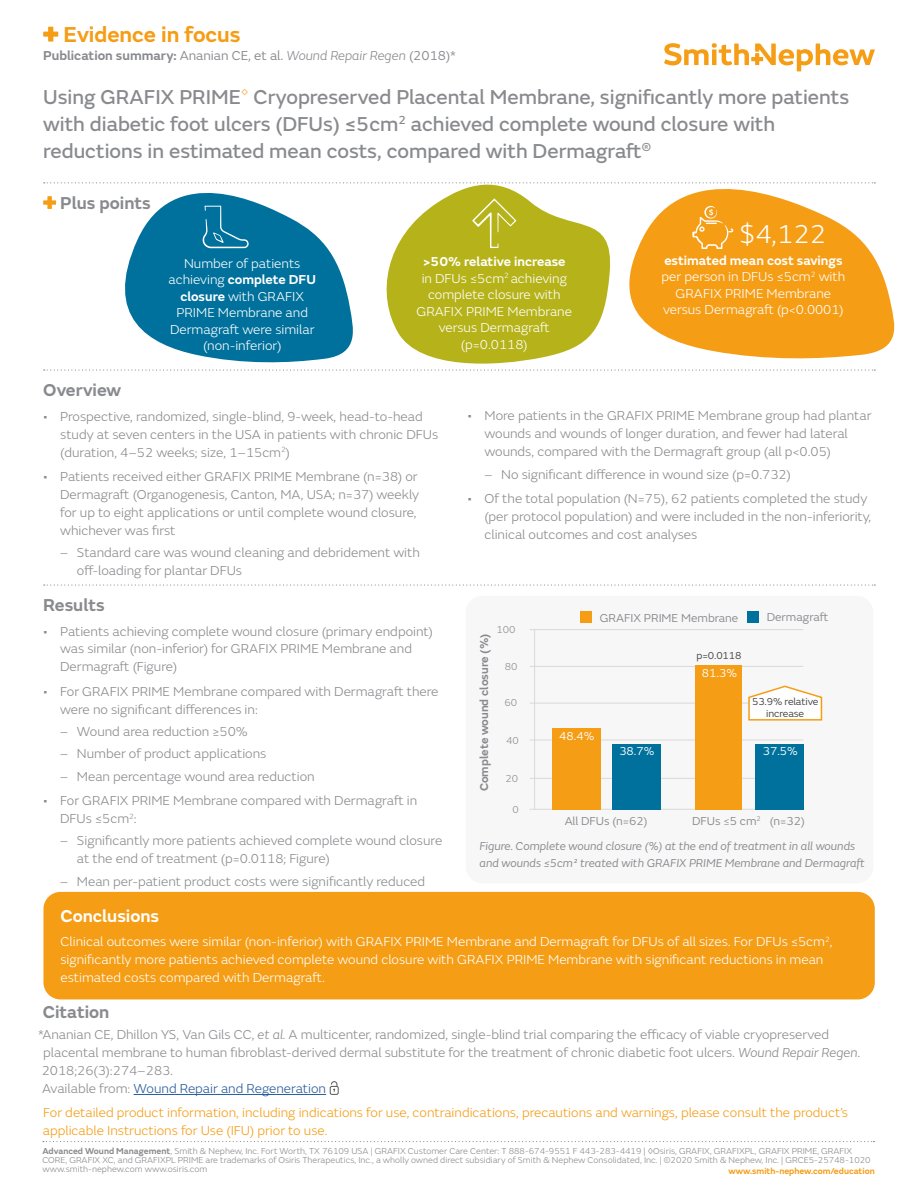
<style>
.page{position:relative;width:918px;height:1188px;background:#fff}
.page>*{position:absolute;margin:0;border:0;box-sizing:border-box;transform-origin:0 0}
.t1{font:300 27px "SN Emeric";color:#fff}
.t2{font:600 22.5px "SN Emeric";color:#f59d15}
.t3{font:21px/27px "SN Emeric Core";color:#898a8e}
.t4{font:600 18px "SN Emeric";color:#898a8e}
.t5{font:600 18px "SN Emeric";color:#fff}
.t6{font:300 13.5px/18px "SN Emeric";color:#898a8e}
.t7{font:300 13.5px/16.5px "SN Emeric";color:#fff;text-align:center}
.t8{font:300 13.5px/18px "SN Emeric";color:#f59d15}
.t9{font:13.5px "SN Emeric";color:#898a8e}
.t10{font:italic 12px/16.5px "SN Emeric";color:#898a8e}
.t11{font:12px "SN Emeric";color:#898a8e}
.t12{font:600 12px "SN Emeric";color:#898a8e}
.t13{font:12px "SN Emeric";color:#fff}
.t14{font:10.5px/12px "SN Emeric";letter-spacing:-.01em;color:#404040;text-align:center}
.t15{font:300 10.5px "SN Emeric";color:#898a8e}
.t16{font:300 9px/9px "SN Emeric";color:#898a8e}
.t17{font:600 9px "SN Emeric";color:#f59d15}
.s1{font-weight:600}
.s2{font-weight:300;font-style:italic}
.s3{font-family:"Smith&Nephew";color:#f9b24f}
.s4{font-weight:300}
.s5{font-style:italic}
.s6{color:#275b9b}
</style>
<div class="page">
<svg style="left:664px;top:43px;width:211px;height:28px"></svg>
<svg style="left:615px;top:182px;width:280px;height:177px;fill:#f59d15"></svg>
<svg style="left:44px;top:370px;width:831px;height:1px"></svg>
<svg style="left:44px;top:584px;width:831px;height:2px"></svg>
<div style="left:43px;top:892px;width:832px;height:107px;background:#f59d15;border-radius:17px"></div>
<svg style="left:44px;top:182px;width:831px;height:1px"></svg>
<div style="left:43px;top:32px;width:15px;height:5px;background:#f59d15"></div>
<div style="left:48px;top:27px;width:5px;height:15px;background:#f59d15"></div>
<div style="left:43px;top:200px;width:13px;height:5px;background:#f59d15"></div>
<div style="left:47px;top:196px;width:5px;height:13px;background:#f59d15"></div>
<svg style="left:692px;top:206px;width:42px;height:43px;background:#f6aa35"></svg>
<svg style="left:102px;top:182px;width:258px;height:181px;fill:#00719c"></svg>
<svg style="left:376px;top:182px;width:239px;height:188px;fill:#b6b31a"></svg>
<div style="left:466px;top:596px;width:407px;height:287px;background:#f8f7f8;border-radius:17px"></div>
<div style="left:748px;top:612px;width:11px;height:11px;background:#00719c"></div>
<div style="left:581px;top:612px;width:11px;height:11px;background:#f59d15"></div>
<svg style="left:472px;top:199px;width:44px;height:49px;background:#bdbb33"></svg>
<svg style="left:203px;top:206px;width:46px;height:42px;background:#1b80a6"></svg>
<svg style="left:43px;top:1141px;width:831px;height:1px"></svg>
<hr style="left:134px;top:1094px;width:192px;height:1px;background:#275b9b">
<hr style="left:534px;top:629px;width:1px;height:181px;background:#d9d9d9">
<hr style="left:530px;top:809px;width:273px;height:1px;background:#d9d9d9">
<hr style="left:530px;top:778px;width:273px;height:1px;background:#d9d9d9">
<hr style="left:530px;top:740px;width:273px;height:1px;background:#d9d9d9">
<hr style="left:530px;top:703px;width:279px;height:1px;background:#d9d9d9">
<hr style="left:530px;top:666px;width:273px;height:1px;background:#d9d9d9">
<hr style="left:530px;top:629px;width:273px;height:1px;background:#d9d9d9">
<div style="left:330px;top:1086px;width:8px;height:9px;border:1px solid #575756;border-radius:2px"></div>
<svg style="left:331px;top:1081px;width:7px;height:11px"></svg>
<div style="left:755px;top:744px;width:48px;height:66px;background:#00719c"></div>
<div style="left:695px;top:665px;width:47px;height:145px;background:#f59d15"></div>
<div style="left:613px;top:744px;width:48px;height:66px;background:#00719c"></div>
<div style="left:552px;top:728px;width:49px;height:82px;background:#f59d15"></div>
<svg style="left:747px;top:685px;width:76px;height:36px"></svg>
<h2 class="t2" style="left:63px;top:20px;width:179px">Evidence in focus</h2>
<p class="t9" style="left:43px;top:47px;width:414px"><span class="s1">Publication summary:</span> Ananian CE, et al. <span class="s2">Wound Repair Regen</span> (2018)*</p>
<h3 class="t3" style="left:43px;top:83px;width:808px">Using GRAFIX PRIME<span class="s3">™</span> Cryopreserved Placental Membrane, significantly more patients with diabetic foot ulcers (DFUs) ≤5cm<sup>2</sup> achieved complete wound closure with reductions in estimated mean costs, compared with Dermagraft<sup>®</sup></h3>
<h3 class="t4" style="left:60px;top:191px;width:92px">Plus points</h3>
<p class="t7" style="left:169px;top:255px;width:149px">Number of patients achieving <span class="s1">complete DFU closure</span> with GRAFIX<br>PRIME Membrane and<br>Dermagraft were similar (non-inferior)</p>
<h1 class="t1" style="left:739px;top:217px;width:89px">$4,122</h1>
<p class="t7" style="left:417px;top:253px;width:157px"><span class="s1">&gt;50% relative increase </span>in DFUs ≤5cm<sup>2</sup> achieving complete closure with<br>GRAFIX PRIME Membrane versus Dermagraft (p=0.0118)</p>
<p class="t7" style="left:662px;top:252px;width:185px"><span class="s1">estimated mean cost savings </span>per person in DFUs ≤5cm<sup>2</sup> with<br>GRAFIX PRIME Membrane versus Dermagraft (p&lt;0.0001)</p>
<h3 class="t4" style="left:43px;top:379px;width:79px">Overview</h3>
<p class="t6" style="left:60px;top:407px;width:379px;text-indent:-17px">• Prospective, randomized, single-blind, 9-week, head-to-head study at seven centers in the USA in patients with chronic DFUs (duration, 4–52 weeks; size, 1–15cm<sup>2</sup>)</p>
<p class="t6" style="left:60px;top:467px;width:360px;text-indent:-17px">• Patients received either GRAFIX PRIME Membrane (n=38) or Dermagraft (Organogenesis, Canton, MA, USA; n=37) weekly for up to eight applications or until complete wound closure, whichever was first</p>
<p class="t6" style="left:77px;top:544px;width:345px;text-indent:-17px">– Standard care was wound cleaning and debridement with off-loading for plantar DFUs</p>
<p class="t6" style="left:485px;top:407px;width:388px;text-indent:-17px">• More patients in the GRAFIX PRIME Membrane group had plantar wounds and wounds of longer duration, and fewer had lateral wounds, compared with the Dermagraft group (all p&lt;0.05)</p>
<p class="t6" style="left:484px;top:465px;width:308px">– No significant difference in wound size (p=0.732)</p>
<p class="t6" style="left:485px;top:490px;width:388px;text-indent:-17px">• Of the total population (N=75), 62 patients completed the study (per protocol population) and were included in the non-inferiority, clinical outcomes and cost analyses</p>
<h3 class="t4" style="left:43px;top:594px;width:63px">Results</h3>
<p class="t6" style="left:60px;top:622px;width:374px;text-indent:-17px">• Patients achieving complete wound closure (primary endpoint) was similar (non-inferior) for GRAFIX PRIME Membrane and<br>Dermagraft (Figure)</p>
<p class="t6" style="left:60px;top:682px;width:380px;text-indent:-17px">• For GRAFIX PRIME Membrane compared with Dermagraft there were no significant differences in:</p>
<p class="t6" style="left:60px;top:723px;width:190px">– Wound area reduction ≥50%</p>
<p class="t6" style="left:60px;top:745px;width:208px">– Number of product applications</p>
<p class="t6" style="left:60px;top:767px;width:256px">– Mean percentage wound area reduction</p>
<p class="t6" style="left:60px;top:791px;width:358px;text-indent:-17px">• For GRAFIX PRIME Membrane compared with Dermagraft in<br>DFUs ≤5cm<sup>2</sup>:</p>
<p class="t6" style="left:77px;top:832px;width:367px;text-indent:-17px">– Significantly more patients achieved complete wound closure at the end of treatment (p=0.0118; Figure)</p>
<p class="t6" style="left:60px;top:872px;width:367px">– Mean per-patient product costs were significantly reduced</p>
<h3 class="t5" style="left:60px;top:905px;width:100px">Conclusions</h3>
<p class="t7" style="left:60px;top:933px;width:774px;line-height:18px;text-align:left">Clinical outcomes were similar (non-inferior) with GRAFIX PRIME Membrane and Dermagraft for DFUs of all sizes. For DFUs ≤5cm<sup>2</sup>, significantly more patients achieved complete wound closure with GRAFIX PRIME Membrane with significant reductions in mean estimated costs compared with Dermagraft.</p>
<p class="t11" style="left:600px;top:611px;width:140px">GRAFIX PRIME Membrane</p>
<p class="t11" style="left:767px;top:609px;width:63px">Dermagraft</p>
<p class="t15" style="left:497px;top:623px;width:21px">100</p>
<p class="t12" style="left:477px;top:791px;width:160px;rotate:-90deg">Complete wound closure (%)</p>
<p class="t14" style="left:697px;top:650px;width:46px">p=0.0118</p>
<p class="t15" style="left:505px;top:661px;width:14px">80</p>
<p class="t13" style="left:702px;top:666px;width:37px">81.3%</p>
<p class="t14" style="left:752px;top:696px;width:68px">53.9% relative increase</p>
<p class="t15" style="left:505px;top:696px;width:14px">60</p>
<p class="t13" style="left:559px;top:728px;width:37px">48.4%</p>
<p class="t15" style="left:506px;top:734px;width:14px">40</p>
<p class="t13" style="left:763px;top:744px;width:37px">37.5%</p>
<p class="t13" style="left:619px;top:744px;width:37px">38.7%</p>
<p class="t15" style="left:505px;top:772px;width:14px">20</p>
<p class="t15" style="left:512px;top:803px;width:8px">0</p>
<p class="t11" style="left:692px;top:813px;width:114px">DFUs <span class="s4">≤</span>5 cm<sup>2</sup> (n=32)</p>
<p class="t11" style="left:565px;top:813px;width:84px">All DFUs (n=62)</p>
<p class="t10" style="left:480px;top:838px;width:387px">Figure. Complete wound closure (%) at the end of treatment in all wounds and wounds ≤5cm² treated with GRAFIX PRIME Membrane and Dermagraft</p>
<h3 class="t4" style="left:43px;top:1000px;width:68px">Citation</h3>
<p class="t6" style="left:38px;top:1026px;width:824px">*Ananian CE, Dhillon YS, Van Gils CC, <span class="s5">et al.</span> A multicenter, randomized, single-blind trial comparing the efficacy of viable cryopreserved placental membrane to human fibroblast-derived dermal substitute for the treatment of chronic diabetic foot ulcers. <span class="s5">Wound Repair Regen</span>.<br>2018;26(3):274–283.<br>Available from: <span class="s6">Wound Repair and Regeneration</span></p>
<p class="t8" style="left:43px;top:1104px;width:806px">For detailed product information, including indications for use, contraindications, precautions and warnings, please consult the product’s applicable Instructions for Use (IFU) prior to use.</p>
<p class="t16" style="left:42px;top:1146px;width:830px"><span class="s1">Advanced Wound Management</span>, Smith &amp; Nephew, Inc. Fort Worth, TX 76109 USA | GRAFIX Customer Care Center: T 888-674-9551 F 443-283-4419 | ◊Osiris, GRAFIX, GRAFIXPL, GRAFIX PRIME, GRAFIX<br>CORE, GRAFIX XC, and GRAFIXPL PRIME are trademarks of Osiris Therapeutics, Inc., a wholly owned direct subsidiary of Smith &amp; Nephew Consolidated, Inc. | ©2020 Smith &amp; Nephew, Inc. | GRCE5-25748-1020 www.smith-nephew.com www.osiris.com</p>
<p class="t17" style="left:728px;top:1165px;width:148px">www.smith-nephew.com/education</p>
</div>
